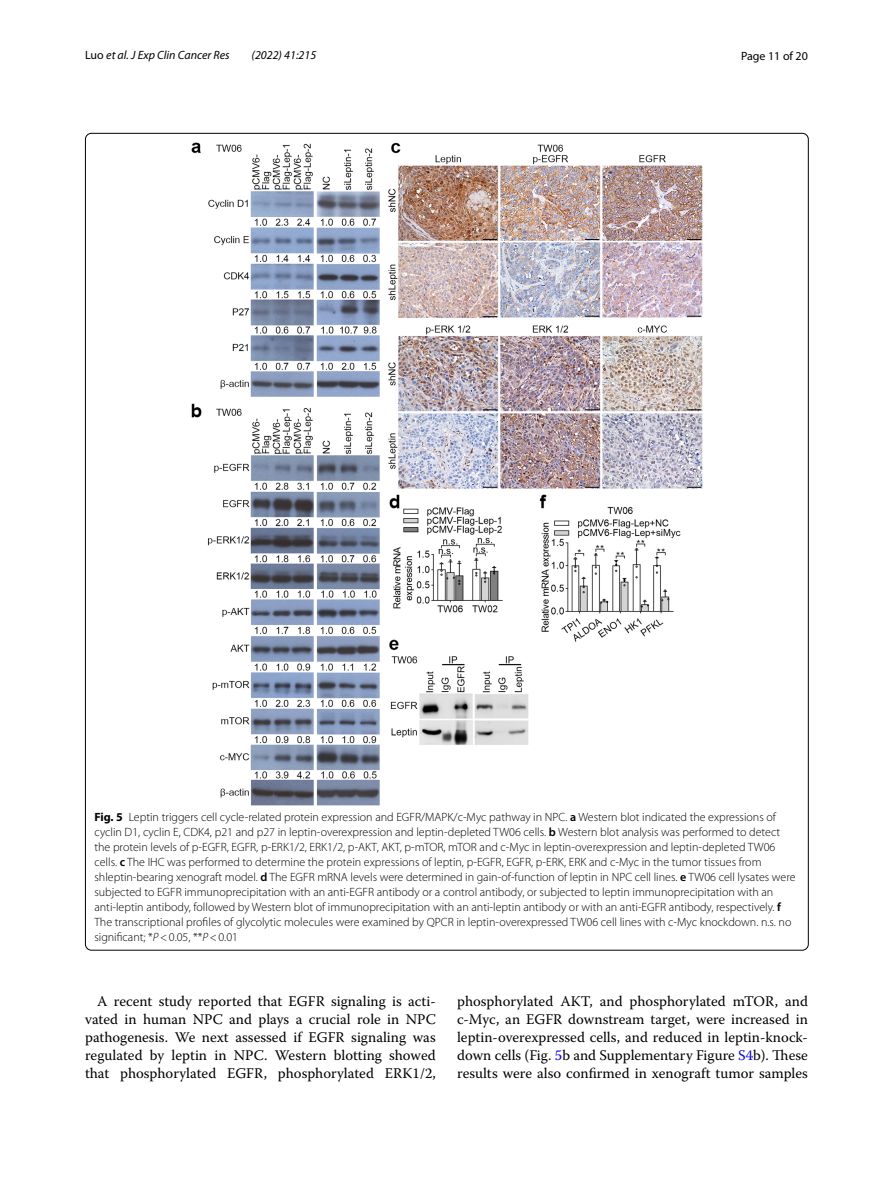
<style>
.page{position:relative;width:893px;height:1187px;background:#fff}
.page>*{position:absolute;margin:0;border:0;box-sizing:border-box;transform-origin:0 0}
.t1{font:14.7px/18px "Warnock Pro";color:#000;text-align:justify}
.t2{font:300 12px/15px "Myriad Pro";color:#000}
.t3{font:italic 12px "Myriad Pro";color:#000}
.t4{font:12px "Myriad Pro";color:#000}
.s1{font-style:normal}
.s2{font-weight:700}
.s3{font-weight:600}
.s4{font-style:italic}
.s5{color:#00f}
</style>
<div class="page">
<img style="left:192px;top:142px;width:510px;height:663px">
<p class="t3" style="left:85px;top:48px;width:146px"><span class="s1">Luo</span> et al. J Exp Clin Cancer Res</p>
<p class="t3" style="left:252px;top:48px;width:66px">(2022) 41:215</p>
<p class="t4" style="left:741px;top:48px;width:68px">Page 11 of 20</p>
<p class="t2" style="left:94px;top:809px;width:703px"><span class="s2">Fig. 5</span> Leptin triggers cell cycle-related protein expression and EGFR/MAPK/c-Myc pathway in NPC. <span class="s3">a</span> Western blot indicated the expressions of cyclin D1, cyclin E, CDK4, p21 and p27 in leptin-overexpression and leptin-depleted TW06 cells. <span class="s3">b</span> Western blot analysis was performed to detect the protein levels of p-EGFR, EGFR, p-ERK1/2, ERK1/2, p-AKT, AKT, p-mTOR, mTOR and c-Myc in leptin-overexpression and leptin-depleted TW06 cells. <span class="s3">c</span> The IHC was performed to determine the protein expressions of leptin, p-EGFR, EGFR, p-ERK, ERK and c-Myc in the tumor tissues from shleptin-bearing xenograft model. <span class="s3">d</span> The EGFR mRNA levels were determined in gain-of-function of leptin in NPC cell lines. <span class="s3">e</span> TW06 cell lysates were subjected to EGFR immunoprecipitation with an anti-EGFR antibody or a control antibody, or subjected to leptin immunoprecipitation with an anti-leptin antibody, followed by Western blot of immunoprecipitation with an anti-leptin antibody or with an anti-EGFR antibody, respectively. <span class="s3">f </span>The transcriptional profiles of glycolytic molecules were examined by QPCR in leptin-overexpressed TW06 cell lines with c-Myc knockdown. n.s. no significant; *<span class="s4">P</span>&lt;0.05, **<span class="s4">P</span>&lt;0.01</p>
<p class="t1" style="left:85px;top:991px;width:352px;text-indent:12px">A recent study reported that EGFR signaling is acti&shy;vated in human NPC and plays a crucial role in NPC pathogenesis. We next assessed if EGFR signaling was regulated by leptin in NPC. Western blotting showed that phosphorylated EGFR, phosphorylated ERK1/2,</p>
<p class="t1" style="left:457px;top:991px;width:352px">phosphorylated AKT, and phosphorylated mTOR, and c-Myc, an EGFR downstream target, were increased in leptin-overexpressed cells, and reduced in leptin-knock&shy;down cells (Fig. <span class="s5">5</span>b and Supplementary Figure <span class="s5">S4</span>b). These results were also confirmed in xenograft tumor samples</p>
</div>
